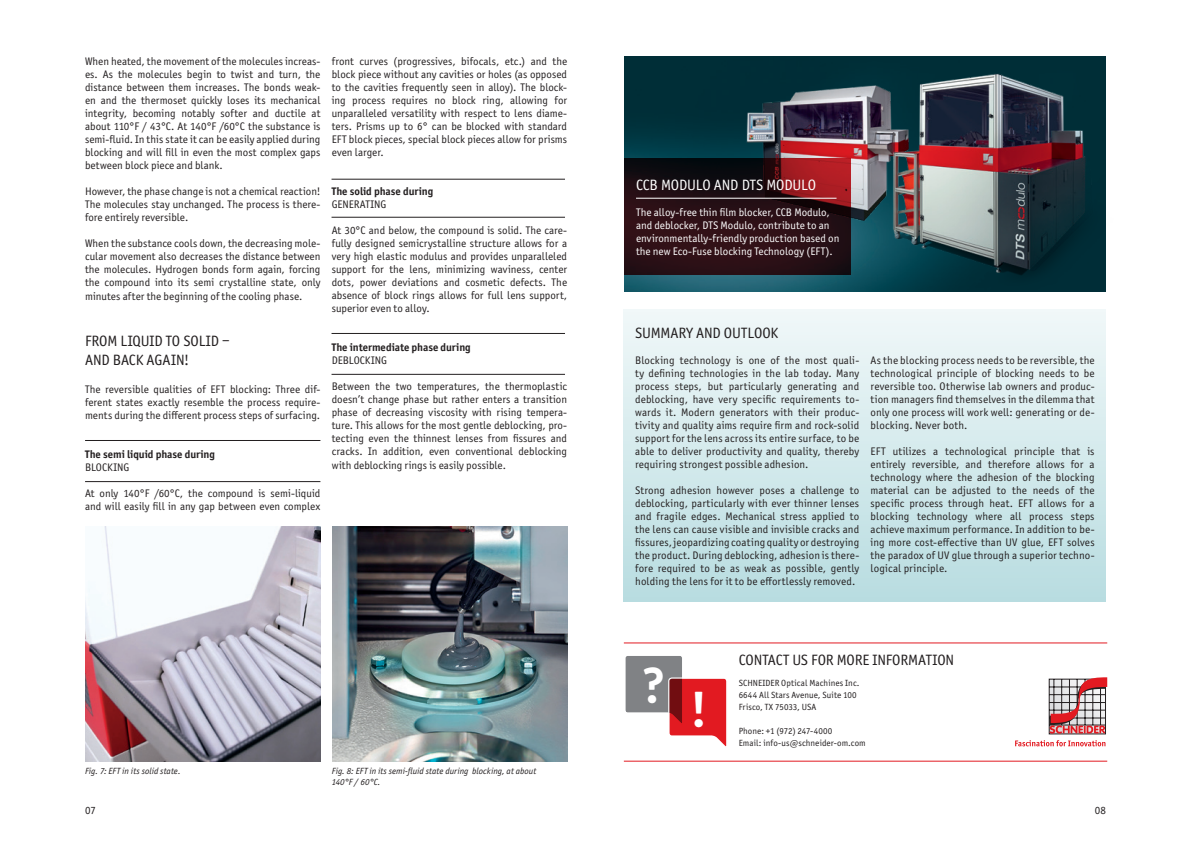
<style>
.page{position:relative;width:1191px;height:842px;background:#fff}
.page>*{position:absolute;margin:0;border:0;box-sizing:border-box;transform-origin:0 0}
.t1{font:700 49.1px "Officina Sans ITC Pro";color:#fff}
.t2{font:15px/19.5px "Officina Sans ITC Pro";letter-spacing:-.005em;color:#231f20}
.t3{font:15px "Officina Sans ITC Pro";letter-spacing:-.01em;color:#fff}
.t4{font:11px/13px "Officina Sans ITC Pro";letter-spacing:.005em;color:#231f20;text-align:justify}
.t5{font:11px/13px "Officina Sans ITC Pro";letter-spacing:.005em;color:#fff}
.t6{font:700 11px "Officina Sans ITC Pro";letter-spacing:-.005em;color:#231f20}
.t7{font:9px/12px "Officina Sans ITC Pro";letter-spacing:.01em;color:#231f20}
.t8{font:italic 9px/11px "Officina Sans ITC Pro";letter-spacing:.005em;color:#231f20}
</style>
<div class="page">
<div style="left:624px;top:310px;width:482px;height:292px;background:linear-gradient(to bottom,#f1f8f8,#b8dce0)"></div>
<img style="left:86px;top:527px;width:234px;height:234px">
<img style="left:332px;top:527px;width:235px;height:234px">
<img style="left:624px;top:57px;width:222px;height:234px">
<hr style="left:85px;top:440px;width:235px;height:1px;background:#231f20">
<hr style="left:85px;top:481px;width:235px;height:1px;background:#231f20">
<hr style="left:331px;top:179px;width:234px;height:1px;background:#231f20">
<hr style="left:331px;top:217px;width:234px;height:1px;background:#231f20">
<hr style="left:331px;top:333px;width:234px;height:1px;background:#231f20">
<hr style="left:331px;top:374px;width:234px;height:1px;background:#231f20">
<hr style="left:624px;top:761px;width:483px;height:1px;background:#e21a21">
<hr style="left:624px;top:642px;width:483px;height:1px;background:#e21a21">
<svg style="left:625px;top:656px;width:102px;height:91px"></svg>
<img style="left:726px;top:56px;width:120px;height:103px">
<img style="left:846px;top:56px;width:260px;height:236px">
<svg style="left:624px;top:159px;width:226px;height:116px;background:#321015"></svg>
<hr style="left:636px;top:198px;width:200px;height:1px;background:#fff">
<svg style="left:1015px;top:740px;width:90px;height:6px"></svg>
<svg style="left:1049px;top:677px;width:58px;height:57px;background:#ba8c8e"></svg>
<p class="t4" style="left:85px;top:54px;width:237px">When heated, the movement of the molecules increas&shy;es. As the molecules begin to twist and turn, the distance between them increases. The bonds weak&shy;en and the thermoset quickly loses its mechanical integrity, becoming notably softer and ductile at about 110°F / 43°C. At 140°F /60°C the substance is semi-fluid. In this state it can be easily applied during blocking and will fill in even the most complex gaps between block piece and blank.</p>
<p class="t4" style="left:85px;top:184px;width:237px">However, the phase change is not a chemical reaction!<br>The molecules stay unchanged. The process is there&shy;fore entirely reversible.</p>
<p class="t4" style="left:85px;top:237px;width:237px">When the substance cools down, the decreasing mole&shy;cular movement also decreases the distance between the molecules. Hydrogen bonds form again, forcing the compound into its semi crystalline state, only</p>
<p class="t4" style="left:85px;top:290px;width:219px">minutes after the beginning of the cooling phase.</p>
<h2 class="t2" style="left:85px;top:331px;width:146px">FROM LIQUID TO SOLID –<br>AND BACK AGAIN!</h2>
<p class="t4" style="left:85px;top:383px;width:237px">The reversible qualities of EFT blocking: Three dif&shy;ferent states exactly resemble the process require&shy;ments during the different process steps of surfacing.</p>
<p class="t6" style="left:85px;top:447px;width:131px">The semi liquid phase during</p>
<p class="t4" style="left:85px;top:461px;width:46px">BLOCKING</p>
<p class="t4" style="left:85px;top:487px;width:237px">At only 140°F /60°C, the compound is semi-liquid and will easily fill in any gap between even complex</p>
<p class="t4" style="left:332px;top:54px;width:237px">front curves (progressives, bifocals, etc.) and the block piece without any cavities or holes (as opposed to the cavities frequently seen in alloy). The block&shy;ing process requires no block ring, allowing for unparalleled versatility with respect to lens diame&shy;ters. Prisms up to 6° can be blocked with standard EFT block pieces, special block pieces allow for prisms even larger.</p>
<p class="t6" style="left:332px;top:184px;width:103px">The solid phase during</p>
<p class="t4" style="left:332px;top:197px;width:56px">GENERATING</p>
<p class="t4" style="left:332px;top:223px;width:237px">At 30°C and below, the compound is solid. The care&shy;fully designed semicrystalline structure allows for a very high elastic modulus and provides unparalleled support for the lens, minimizing waviness, center dots, power deviations and cosmetic defects. The absence of block rings allows for full lens support, superior even to alloy.</p>
<p class="t6" style="left:332px;top:340px;width:140px">The intermediate phase during</p>
<p class="t4" style="left:332px;top:353px;width:57px">DEBLOCKING</p>
<p class="t4" style="left:332px;top:379px;width:237px">Between the two temperatures, the thermoplastic doesn’t change phase but rather enters a transition phase of decreasing viscosity with rising tempera&shy;ture. This allows for the most gentle deblocking, pro&shy;tecting even the thinnest lenses from fissures and cracks. In addition, even conventional deblocking</p>
<p class="t4" style="left:332px;top:459px;width:176px">with deblocking rings is easily possible.</p>
<p class="t8" style="left:85px;top:765px;width:97px">Fig. 7: EFT in its solid state.</p>
<p class="t8" style="left:332px;top:765px;width:206px">Fig. 8: EFT in its semi-fluid state during blocking, at about<br>140°F / 60°C.</p>
<h2 class="t3" style="left:636px;top:176px;width:182px">CCB MODULO AND DTS MODULO</h2>
<p class="t5" style="left:636px;top:206px;width:205px">The alloy-free thin film blocker, CCB Modulo, and deblocker, DTS Modulo, contribute to an environmentally-friendly production based on the new Eco-Fuse blocking Technology (EFT).</p>
<h2 class="t2" style="left:635px;top:323px;width:145px">SUMMARY AND OUTLOOK</h2>
<p class="t4" style="left:635px;top:353px;width:225px">Blocking technology is one of the most quali&shy;ty defining technologies in the lab today. Many process steps, but particularly generating and deblocking, have very specific requirements to&shy;wards it. Modern generators with their produc&shy;tivity and quality aims require firm and rock-solid support for the lens across its entire surface, to be able to deliver productivity and quality, thereby requiring strongest possible adhesion.</p>
<p class="t4" style="left:635px;top:483px;width:225px">Strong adhesion however poses a challenge to deblocking, particularly with ever thinner lenses and fragile edges. Mechanical stress applied to the lens can cause visible and invisible cracks and fissures, jeopardizing coating quality or destroying the product. During deblocking, adhesion is there&shy;fore required to be as weak as possible, gently holding the lens for it to be effortlessly removed.</p>
<p class="t4" style="left:870px;top:354px;width:225px">As the blocking process needs to be reversible, the technological principle of blocking needs to be reversible too. Otherwise lab owners and produc&shy;tion managers find themselves in the dilemma that only one process will work well: generating or de&shy;blocking. Never both.</p>
<p class="t4" style="left:870px;top:445px;width:225px">EFT utilizes a technological principle that is entirely reversible, and therefore allows for a technology where the adhesion of the blocking material can be adjusted to the needs of the specific process through heat. EFT allows for a blocking technology where all process steps achieve maximum performance. In addition to be&shy;ing more cost-effective than UV glue, EFT solves the paradox of UV glue through a superior techno&shy;logical principle.</p>
<h1 class="t1" style="left:641px;top:655px;width:26px">?</h1>
<h1 class="t1" style="left:690px;top:679px;width:19px">!</h1>
<h2 class="t2" style="left:738px;top:650px;width:217px">CONTACT US FOR MORE INFORMATION</h2>
<p class="t7" style="left:738px;top:677px;width:122px">SCHNEIDER Optical Machines Inc.<br>6644 All Stars Avenue, Suite 100<br>Frisco, TX 75033, USA</p>
<p class="t7" style="left:738px;top:725px;width:129px">Phone: +1 (972) 247-4000<br>Email: info-us@schneider-om.com</p>
<p class="t4" style="left:85px;top:803px;width:12px">07</p>
<p class="t4" style="left:1095px;top:803px;width:12px">08</p>
</div>
